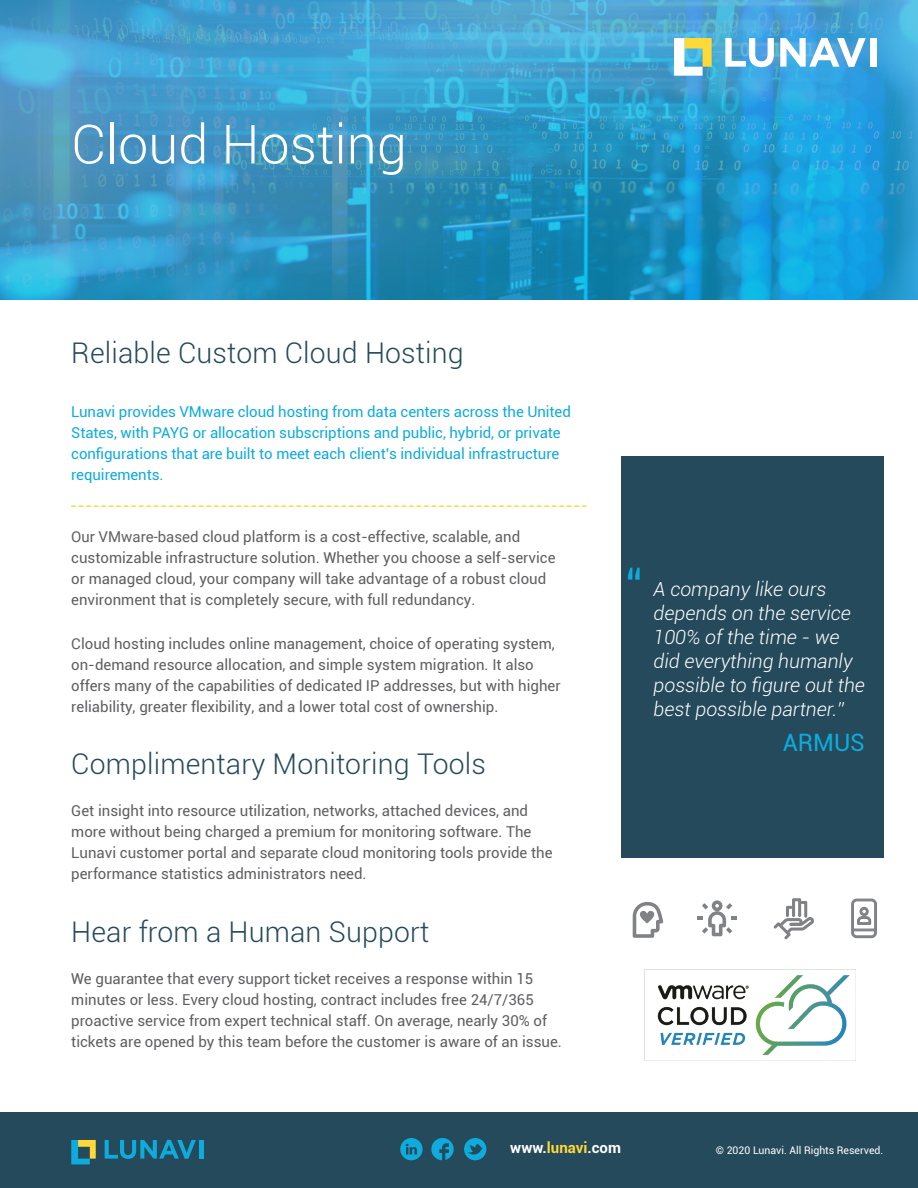
<style>
.page{position:relative;width:918px;height:1188px;background:#fff}
.page>*{position:absolute;margin:0;border:0;box-sizing:border-box;transform-origin:0 0}
.Ttile{font:300 54px "Roboto";color:#fff}
.Sidebar_title{font:45px "Roboto";color:#0fabdd}
.Body{font:300 28.5px "Roboto";letter-spacing:.005em;color:#254a5b}
.Sidebar_title-2{font:24px "Roboto";color:#0fabdd}
.Sidebar_bullets{font:italic 300 19.5px/24px "Roboto";color:#fff}
.Body-2{font:15px/21px "Roboto";color:#5f5f62}
.Intro{font:15px/21px "Roboto";letter-spacing:-.005em;color:#0fabdd}
.t1{font:700 15px "Roboto";color:#fff}
.t2{font:10.5px "Roboto";color:#fff}
.s1{color:#ffd938}
</style>
<div class="page">
<div style="left:0;top:1112px;width:918px;height:76px;background:#254a5b"></div>
<svg style="left:464px;top:1138px;width:22px;height:22px"></svg>
<svg style="left:400px;top:1138px;width:23px;height:22px"></svg>
<svg style="left:431px;top:1138px;width:23px;height:22px"></svg>
<svg style="left:71px;top:1140px;width:25px;height:24px"></svg>
<svg style="left:105px;top:1140px;width:91px;height:19px"></svg>
<hr style="left:199px;top:1140px;width:4px;height:19px;background:#0fabdd">
<svg style="left:0;top:0;width:918px;height:299px;background:#339ac9"></svg>
<div style="left:621px;top:456px;width:262px;height:402px;background:#254a5b"></div>
<svg style="left:674px;top:38px;width:38px;height:38px"></svg>
<svg style="left:725px;top:38px;width:49px;height:29px"></svg>
<svg style="left:780px;top:38px;width:86px;height:29px"></svg>
<div style="left:871px;top:38px;width:6px;height:29px;background:#fff"></div>
<svg style="left:71px;top:505px;width:515px;height:2px"></svg>
<svg style="left:851px;top:898px;width:26px;height:41px"></svg>
<svg style="left:697px;top:900px;width:40px;height:36px"></svg>
<svg style="left:633px;top:902px;width:30px;height:36px"></svg>
<svg style="left:773px;top:898px;width:41px;height:42px"></svg>
<img style="left:657px;top:970px;width:199px;height:90px">
<p class="Ttile" style="left:71px;top:107px;width:337px">Cloud Hosting</p>
<h1 class="Body" style="left:71px;top:333px;width:394px">Reliable Custom Cloud Hosting</h1>
<p class="Intro" style="left:71px;top:401px;width:501px">Lunavi provides VMware cloud hosting from data centers across the United States, with PAYG or allocation subscriptions and public, hybrid, or private configurations that are built to meet each client’s individual infrastructure requirements.</p>
<p class="Body-2" style="left:71px;top:526px;width:486px">Our VMware-based cloud platform is a cost-effective, scalable, and customizable infrastructure solution. Whether you choose a self-service or managed cloud, your company will take advantage of a robust cloud environment that is completely secure, with full redundancy.</p>
<p class="Body-2" style="left:71px;top:633px;width:491px">Cloud hosting includes online management, choice of operating system, on-demand resource allocation, and simple system migration. It also offers many of the capabilities of dedicated IP addresses, but with higher reliability, greater flexibility, and a lower total cost of ownership.</p>
<p class="Body" style="left:71px;top:744px;width:416px">Complimentary Monitoring Tools</p>
<p class="Body-2" style="left:71px;top:800px;width:483px">Get insight into resource utilization, networks, attached devices, and more without being charged a premium for monitoring software. The Lunavi customer portal and separate cloud monitoring tools provide the performance statistics administrators need.</p>
<p class="Body" style="left:71px;top:912px;width:360px">Hear from a Human Support</p>
<p class="Body-2" style="left:71px;top:968px;width:492px">We guarantee that every support ticket receives a response within 15 minutes or less. Every cloud hosting, contract includes free 24/7/365 proactive service from expert technical staff. On average, nearly 30% of tickets are opened by this team before the customer is aware of an issue.</p>
<p class="Sidebar_title" style="left:626px;top:552px;width:19px">“</p>
<p class="Sidebar_bullets" style="left:654px;top:577px;width:213px">A company like ours depends on the service<br>100% of the time - we did everything humanly possible to figure out the best possible partner.”</p>
<p class="Sidebar_title-2" style="left:783px;top:726px;width:84px">ARMUS</p>
<p class="t1" style="left:510px;top:1137px;width:112px">www.<span class="s1">lunavi</span>.com</p>
<p class="t2" style="left:716px;top:1143px;width:169px">© 2020 Lunavi. All Rights Reserved.</p>
</div>
